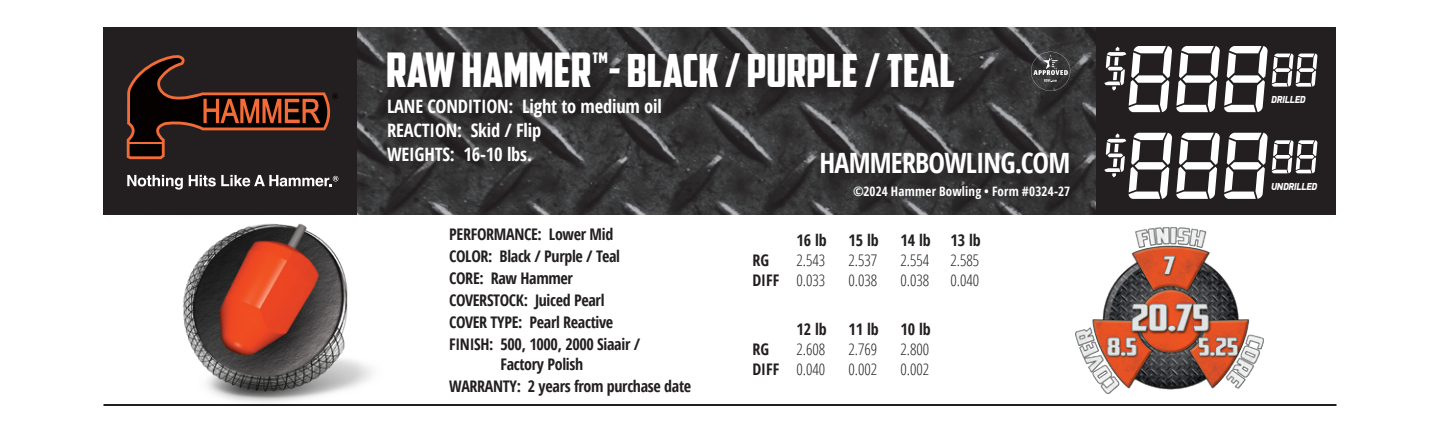
<style>
.page{position:relative;width:1440px;height:432px;background:#fff}
.page>*{position:absolute;margin:0;border:0;box-sizing:border-box;transform-origin:0 0}
.Outlined_Shoe_Name{font:46px "American Captain";color:#fff}
.t1{font:700 28px "Open Sans Condensed";letter-spacing:-.03em;color:#fff}
.Stats_info_2018{font:700 18.4px "Open Sans Condensed";letter-spacing:-.01em;color:#fff}
.Stats_info_2018-2{font:700 16px/20px "Open Sans Condensed";letter-spacing:-.02em;color:#231f20;text-align:center}
.RG_Numbers{font:300 16px "Open Sans Condensed";color:#231f20}
.RG_Numbers-2{font:700 16px "Open Sans Condensed";color:#231f20}
.t2{font:700 13px "Open Sans Condensed";letter-spacing:.015em;color:#fff}
.Address___Disclaimer{font:italic 900 10.2px "PF Din Display Pro";letter-spacing:-.03em;color:#fff;scale:.9 1}
.s1{font-size:48px}
.s2{font-weight:700}
</style>
<div class="page">
<div style="left:104px;top:27px;width:1232px;height:189px;background:#231f20"></div>
<img style="left:357px;top:27px;width:738px;height:187px">
<hr style="left:99px;top:215px;width:1242px;height:2px;background:#fff">
<hr style="left:104px;top:404px;width:1232px;height:2px;background:#231f20">
<svg style="left:384px;top:49px;width:586px;height:55px;fill:#2c2a2b"></svg>
<img style="left:183px;top:211px;width:200px;height:192px">
<div style="left:115px;top:44px;width:254px;height:177px;background:#231f20"></div>
<svg style="left:127px;top:175px;width:56px;height:15px"></svg>
<svg style="left:189px;top:175px;width:149px;height:11px"></svg>
<svg style="left:127px;top:55px;width:211px;height:104px"></svg>
<svg style="left:817px;top:149px;width:268px;height:41px;fill:#2e2d2e"></svg>
<img style="left:1075px;top:227px;width:189px;height:167px">
<svg style="left:384px;top:96px;width:293px;height:81px;fill:#333233"></svg>
<svg style="left:1031px;top:52px;width:39px;height:39px"></svg>
<svg style="left:1104px;top:46px;width:214px;height:66px"></svg>
<svg style="left:1104px;top:133px;width:214px;height:66px"></svg>
<p class="Outlined_Shoe_Name" style="left:386px;top:43px;width:570px"><span class="s1">RAW HAMMER</span><sup>™</sup>- BLACK / PURPLE / TEAL</p>
<p class="Stats_info_2018" style="left:387px;top:93px;width:276px">LANE CONDITION: Light to medium oil</p>
<p class="Stats_info_2018" style="left:387px;top:117px;width:156px">REACTION: Skid / Flip</p>
<p class="Stats_info_2018" style="left:387px;top:141px;width:147px">WEIGHTS: 16-10 lbs.</p>
<p class="Stats_info_2018-2" style="left:449px;top:224px;width:166px">PERFORMANCE: Lower Mid</p>
<p class="Stats_info_2018-2" style="left:449px;top:246px;width:172px">COLOR: Black / Purple / Teal</p>
<p class="Stats_info_2018-2" style="left:449px;top:268px;width:125px">CORE: Raw Hammer</p>
<p class="Stats_info_2018-2" style="left:449px;top:290px;width:157px">COVERSTOCK: Juiced Pearl</p>
<p class="Stats_info_2018-2" style="left:449px;top:312px;width:166px">COVER TYPE: Pearl Reactive</p>
<p class="Stats_info_2018-2" style="left:449px;top:334px;width:192px">FINISH: 500, 1000, 2000 Siaair /<br>Factory Polish</p>
<p class="Stats_info_2018-2" style="left:449px;top:376px;width:243px">WARRANTY: 2 years from purchase date</p>
<p class="t1" style="left:820px;top:143px;width:252px">HAMMERBOWLING.COM</p>
<p class="t2" style="left:853px;top:182px;width:219px">©2024 Hammer Bowling • Form #0324-27</p>
<p class="RG_Numbers-2" style="left:796px;top:229px;width:32px">16 lb</p>
<p class="RG_Numbers-2" style="left:848px;top:229px;width:32px">15 lb</p>
<p class="RG_Numbers-2" style="left:900px;top:229px;width:82px">14 lb 13 lb</p>
<p class="RG_Numbers-2" style="left:752px;top:249px;width:18px">RG</p>
<p class="RG_Numbers" style="left:796px;top:250px;width:30px">2.543</p>
<p class="RG_Numbers" style="left:848px;top:250px;width:30px">2.537</p>
<p class="RG_Numbers" style="left:900px;top:250px;width:30px">2.554</p>
<p class="RG_Numbers" style="left:950px;top:250px;width:30px">2.585</p>
<p class="RG_Numbers" style="left:752px;top:270px;width:74px"><span class="s2">DIFF</span> 0.033</p>
<p class="RG_Numbers" style="left:848px;top:270px;width:30px">0.038</p>
<p class="RG_Numbers" style="left:900px;top:270px;width:30px">0.038</p>
<p class="RG_Numbers" style="left:950px;top:270px;width:30px">0.040</p>
<p class="RG_Numbers-2" style="left:796px;top:318px;width:32px">12 lb</p>
<p class="RG_Numbers-2" style="left:848px;top:318px;width:32px">11 lb</p>
<p class="RG_Numbers-2" style="left:900px;top:318px;width:32px">10 lb</p>
<p class="RG_Numbers-2" style="left:752px;top:338px;width:18px">RG</p>
<p class="RG_Numbers" style="left:796px;top:338px;width:30px">2.608</p>
<p class="RG_Numbers" style="left:848px;top:338px;width:30px">2.769</p>
<p class="RG_Numbers" style="left:900px;top:338px;width:30px">2.800</p>
<p class="RG_Numbers" style="left:752px;top:358px;width:74px"><span class="s2">DIFF</span> 0.040</p>
<p class="RG_Numbers" style="left:848px;top:358px;width:30px">0.002</p>
<p class="RG_Numbers" style="left:900px;top:358px;width:30px">0.002</p>
<p class="Address___Disclaimer" style="left:1271px;top:93px;width:40px">DRILLED</p>
<p class="Address___Disclaimer" style="left:1271px;top:180px;width:53px">UNDRILLED</p>
</div>
